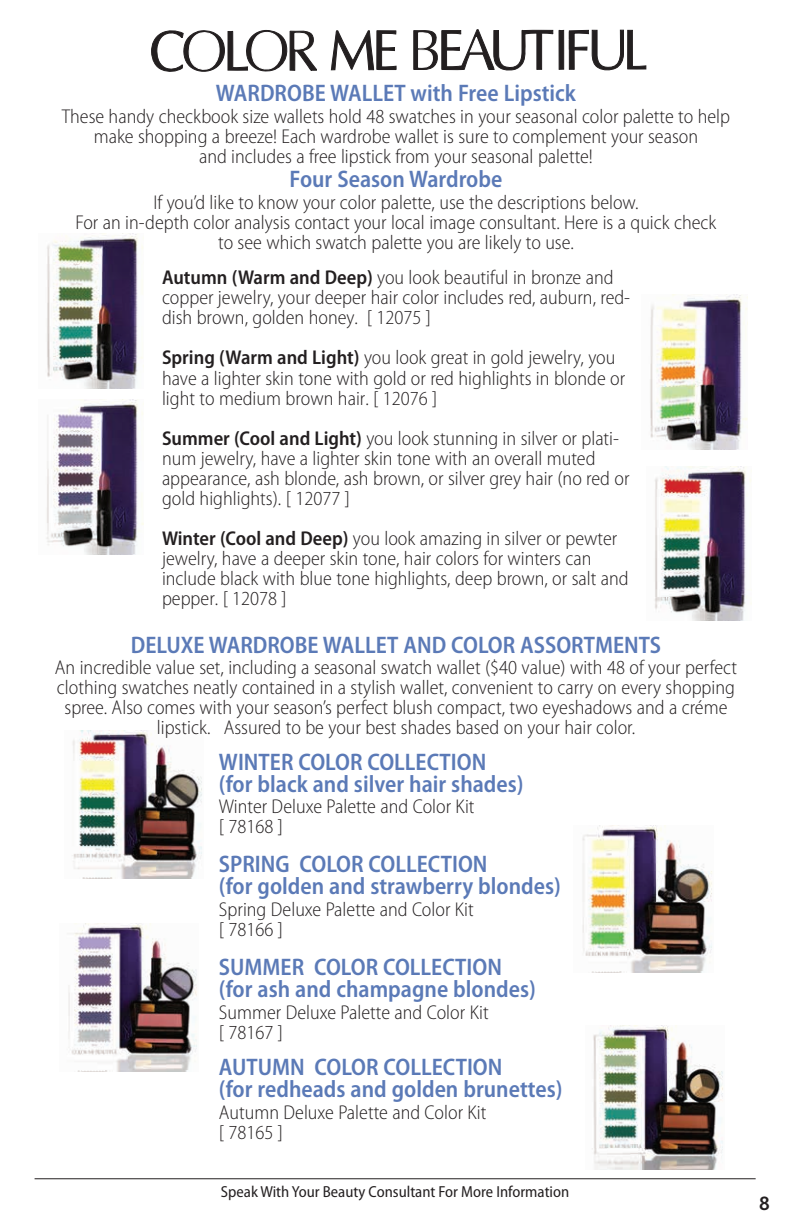
<style>
.page{position:relative;width:792px;height:1225px;background:#fff}
.page>*{position:absolute;margin:0;border:0;box-sizing:border-box;transform-origin:0 0}
.t1{font:600 semi-condensed 24px/22px "Myriad Pro";color:#5b7ab7}
.t2{font:300 semi-condensed 20px/20px "Myriad Pro";color:#231f20}
.t3{font:600 20px "News Got T";color:#231f20}
.t4{font:semi-condensed 16px "Myriad Pro";color:#231f20}
.s1{font-weight:600}
</style>
<div class="page">
<svg style="left:331px;top:30px;width:65px;height:40px"></svg>
<svg style="left:151px;top:30px;width:166px;height:42px"></svg>
<svg style="left:413px;top:29px;width:233px;height:42px"></svg>
<img style="left:72px;top:730px;width:130px;height:147px">
<img style="left:68px;top:923px;width:129px;height:147px">
<img style="left:582px;top:825px;width:130px;height:147px">
<img style="left:592px;top:1025px;width:131px;height:144px">
<img style="left:654px;top:466px;width:98px;height:154px">
<img style="left:46px;top:399px;width:98px;height:155px">
<img style="left:650px;top:295px;width:97px;height:154px">
<img style="left:47px;top:234px;width:97px;height:154px">
<hr style="left:35px;top:1177px;width:720px;height:1px;background:#231f20">
<p class="t1" style="left:216px;top:83px;width:361px">WARDROBE WALLET with Free Lipstick</p>
<p class="t2" style="left:62px;top:107px;width:669px;text-align:center">These handy checkbook size wallets hold 48 swatches in your seasonal color palette to help make shopping a breeze! Each wardrobe wallet is sure to complement your season<br>and includes a free lipstick from your seasonal palette!</p>
<p class="t1" style="left:289px;top:168px;width:214px">Four Season Wardrobe</p>
<p class="t2" style="left:76px;top:192px;width:642px;text-align:center">If you’d like to know your color palette, use the descriptions below.<br>For an in-depth color analysis contact your local image consultant. Here is a quick check to see which swatch palette you are likely to use.</p>
<p class="t2" style="left:162px;top:268px;width:469px"><span class="s1">Autumn (Warm and Deep)</span> you look beautiful in bronze and copper jewelry, your deeper hair color includes red, auburn, red&shy;dish brown, golden honey. [ 12075 ]</p>
<p class="t2" style="left:162px;top:348px;width:465px"><span class="s1">Spring (Warm and Light)</span> you look great in gold jewelry, you have a lighter skin tone with gold or red highlights in blonde or light to medium brown hair. [ 12076 ]</p>
<p class="t2" style="left:162px;top:428px;width:469px"><span class="s1">Summer (Cool and Light)</span> you look stunning in silver or plati&shy;num jewelry, have a lighter skin tone with an overall muted appearance, ash blonde, ash brown, or silver grey hair (no red or gold highlights). [ 12077 ]</p>
<p class="t2" style="left:162px;top:528px;width:468px"><span class="s1">Winter (Cool and Deep)</span> you look amazing in silver or pewter jewelry, have a deeper skin tone, hair colors for winters can include black with blue tone highlights, deep brown, or salt and pepper. [ 12078 ]</p>
<p class="t1" style="left:131px;top:633px;width:532px">DELUXE WARDROBE WALLET AND COLOR ASSORTMENTS</p>
<p class="t2" style="left:55px;top:657px;width:683px;text-align:center">An incredible value set, including a seasonal swatch wallet ($40 value) with 48 of your perfect clothing swatches neatly contained in a stylish wallet, convenient to carry on every shopping spree. Also comes with your season’s perfect blush compact, two eyeshadows and a créme lipstick. Assured to be your best shades based on your hair color.</p>
<p class="t1" style="left:219px;top:750px;width:306px">WINTER COLOR COLLECTION (for black and silver hair shades)</p>
<p class="t2" style="left:219px;top:797px;width:257px">Winter Deluxe Palette and Color Kit [ 78168 ]</p>
<p class="t1" style="left:219px;top:853px;width:343px">SPRING COLOR COLLECTION<br>(for golden and strawberry blondes)</p>
<p class="t2" style="left:219px;top:899px;width:256px">Spring Deluxe Palette and Color Kit [ 78166 ]</p>
<p class="t1" style="left:219px;top:956px;width:318px">SUMMER COLOR COLLECTION (for ash and champagne blondes)</p>
<p class="t2" style="left:219px;top:1002px;width:271px">Summer Deluxe Palette and Color Kit [ 78167 ]</p>
<p class="t1" style="left:219px;top:1056px;width:345px">AUTUMN COLOR COLLECTION<br>(for redheads and golden brunettes)</p>
<p class="t2" style="left:219px;top:1102px;width:269px">Autumn Deluxe Palette and Color Kit [ 78165 ]</p>
<p class="t4" style="left:221px;top:1182px;width:350px">Speak With Your Beauty Consultant For More Information</p>
<p class="t3" style="left:759px;top:1191px;width:12px">8</p>
</div>
